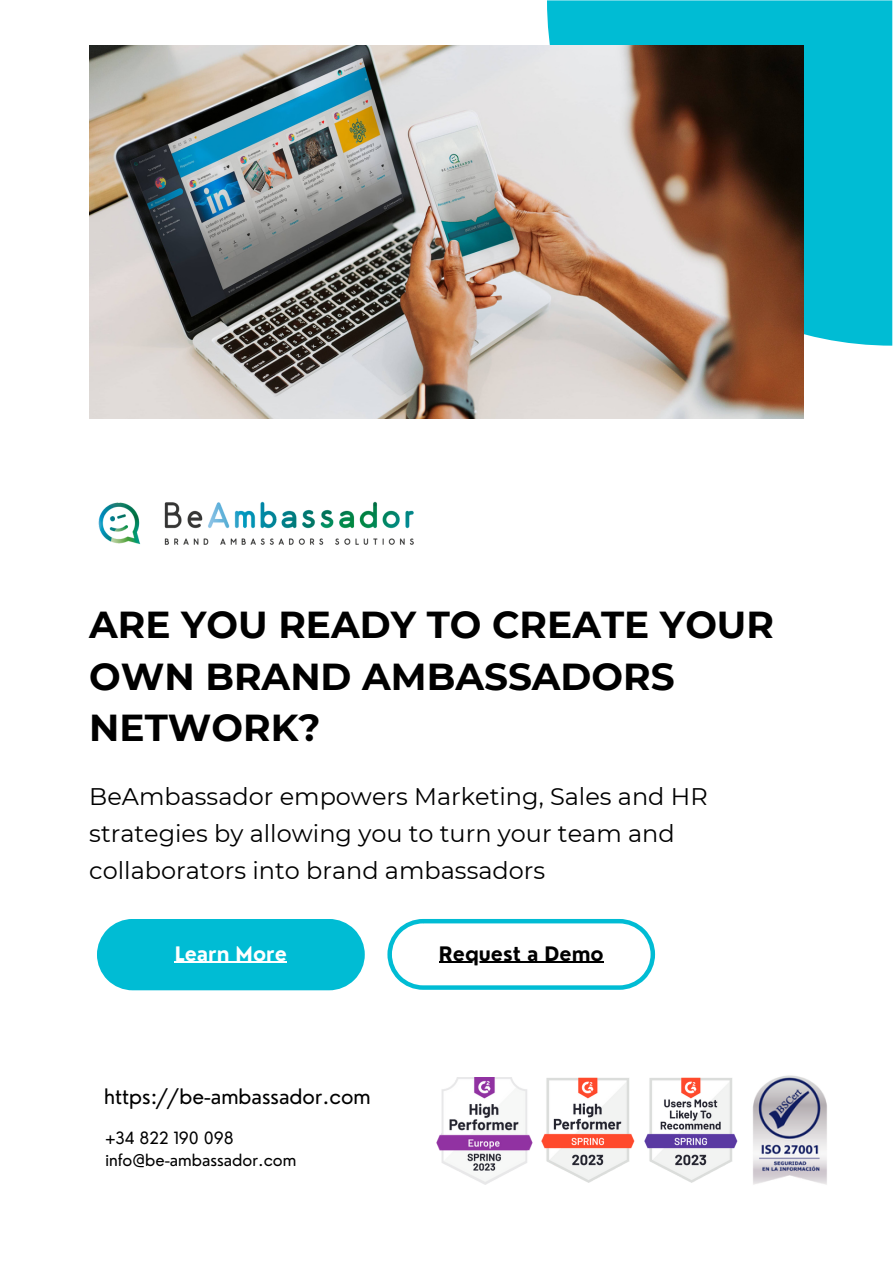
<style>
.page{position:relative;width:893px;height:1264px;background:#fff}
.page>*{position:absolute;margin:0;border:0;box-sizing:border-box;transform-origin:0 0}
.t1{font:700 37.5px/51.8px "Montserrat";color:#000}
.t2{font:24px/37px "Montserrat";color:#000}
.t3{font:20.85px "Nourd";color:#000}
.t4{font:700 19.5px "Nourd";color:#000}
.t5{font:700 19.5px "Nourd";color:#fff}
.t6{font:16.5px "Nourd";color:#000}
</style>
<div class="page">
<div style="left:547px;top:0;width:345px;height:345px;background:#00bcd4"></div>
<img style="left:89px;top:45px;width:714px;height:373px">
<div style="left:97px;top:919px;width:268px;height:71px;background:#00bcd4"></div>
<hr style="left:175px;top:961px;width:112px;height:1px;background:#fff">
<svg style="left:387px;top:919px;width:268px;height:71px"></svg>
<hr style="left:439px;top:961px;width:164px;height:1px;background:#000">
<img style="left:98px;top:501px;width:316px;height:44px">
<img style="left:644px;top:1077px;width:79px;height:106px">
<img style="left:437px;top:1077px;width:95px;height:107px">
<img style="left:541px;top:1077px;width:93px;height:106px">
<img style="left:723px;top:1075px;width:104px;height:110px">
<p class="t1" style="left:89px;top:598px;width:686px">ARE YOU READY TO CREATE YOUR<br>OWN BRAND AMBASSADORS<br>NETWORK?</p>
<p class="t2" style="left:89px;top:778px;width:620px">BeAmbassador empowers Marketing, Sales and HR strategies by allowing you to turn your team and collaborators into brand ambassadors</p>
<p class="t5" style="left:175px;top:941px;width:114px">Learn More</p>
<p class="t3" style="left:104px;top:1082px;width:268px">https://be-ambassador.com</p>
<p class="t6" style="left:105px;top:1127px;width:130px">+34 822 190 098</p>
<p class="t6" style="left:105px;top:1149px;width:192px">info@be-ambassador.com</p>
<p class="t4" style="left:439px;top:941px;width:166px">Request a Demo</p>
</div>
